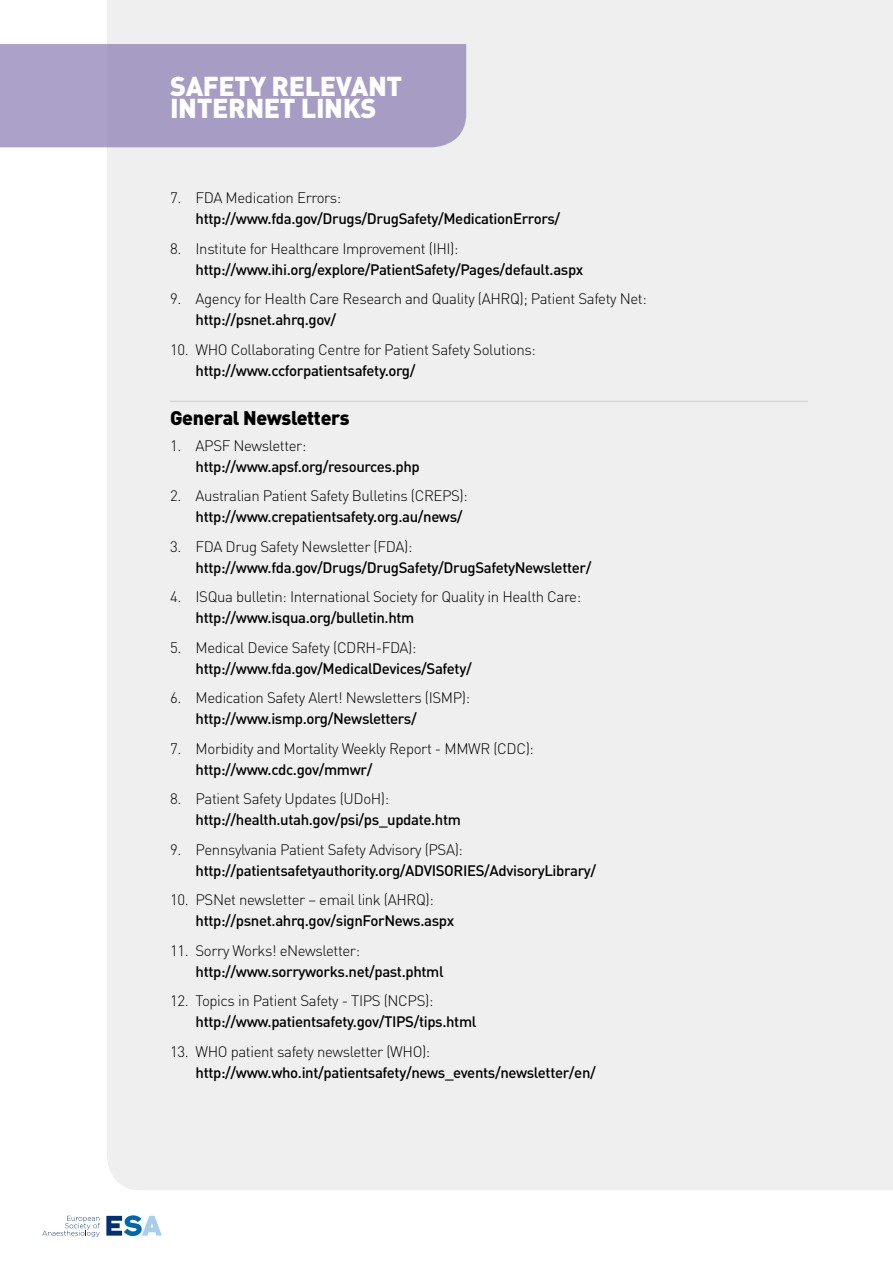
<style>
.page{position:relative;width:893px;height:1263px;background:#fff}
.page>*{position:absolute;margin:0;border:0;box-sizing:border-box;transform-origin:0 0}
.t1{font:900 27px/22.5px "DIN";letter-spacing:.08em;color:#fff}
.t2{font:900 19.5px "DIN";letter-spacing:-.02em;color:#000}
.t3{font:500 15px "DIN";letter-spacing:-.025em;color:#000}
.t4{font:300 15px "DIN";letter-spacing:-.025em;color:#000}
</style>
<div class="page">
<svg style="left:42px;top:1216px;width:58px;height:21px"></svg>
<svg style="left:106px;top:1215px;width:56px;height:21px"></svg>
<div style="left:107px;top:0;width:786px;height:1190px;background:#efeff0"></div>
<div style="left:0;top:44px;width:466px;height:103px;background:#a79cc4"></div>
<hr style="left:170px;top:401px;width:638px;height:1px;background:#d6d6d8">
<h1 class="t1" style="left:170px;top:73px;width:234px">safety relevant<br>INTERNET</h1>
<h1 class="t1" style="left:301px;top:96px;width:75px">links</h1>
<p class="t4" style="left:170px;top:189px;width:173px">7. FDA Medication Errors:</p>
<p class="t3" style="left:196px;top:209px;width:366px">http://www.fda.gov/Drugs/DrugSafety/MedicationErrors/</p>
<p class="t4" style="left:170px;top:239px;width:290px">8. Institute for Healthcare Improvement (IHI):</p>
<p class="t3" style="left:196px;top:260px;width:389px">http://www.ihi.org/explore/PatientSafety/Pages/default.aspx</p>
<p class="t4" style="left:170px;top:290px;width:478px">9. Agency for Health Care Research and Quality (AHRQ); Patient Safety Net:</p>
<p class="t3" style="left:196px;top:310px;width:142px">http://psnet.ahrq.gov/</p>
<p class="t4" style="left:170px;top:340px;width:367px">10. WHO Collaborating Centre for Patient Safety Solutions:</p>
<p class="t3" style="left:196px;top:361px;width:221px">http://www.ccforpatientsafety.org/</p>
<h2 class="t2" style="left:170px;top:405px;width:181px">General Newsletters</h2>
<p class="t4" style="left:170px;top:436px;width:138px">1. APSF Newsletter:</p>
<p class="t3" style="left:196px;top:457px;width:226px">http://www.apsf.org/resources.php</p>
<p class="t4" style="left:170px;top:487px;width:299px">2. Australian Patient Safety Bulletins (CREPS):</p>
<p class="t3" style="left:196px;top:507px;width:268px">http://www.crepatientsafety.org.au/news/</p>
<p class="t4" style="left:170px;top:537px;width:244px">3. FDA Drug Safety Newsletter (FDA):</p>
<p class="t3" style="left:196px;top:558px;width:397px">http://www.fda.gov/Drugs/DrugSafety/DrugSafetyNewsletter/</p>
<p class="t4" style="left:170px;top:588px;width:413px">4. ISQua bulletin: International Society for Quality in Health Care:</p>
<p class="t3" style="left:196px;top:608px;width:220px">http://www.isqua.org/bulletin.htm</p>
<p class="t4" style="left:170px;top:638px;width:248px">5. Medical Device Safety (CDRH-FDA):</p>
<p class="t3" style="left:196px;top:659px;width:278px">http://www.fda.gov/MedicalDevices/Safety/</p>
<p class="t4" style="left:170px;top:689px;width:302px">6. Medication Safety Alert! Newsletters (ISMP):</p>
<p class="t3" style="left:196px;top:709px;width:223px">http://www.ismp.org/Newsletters/</p>
<p class="t4" style="left:170px;top:739px;width:365px">7. Morbidity and Mortality Weekly Report - MMWR (CDC):</p>
<p class="t3" style="left:196px;top:760px;width:178px">http://www.cdc.gov/mmwr/</p>
<p class="t4" style="left:170px;top:790px;width:221px">8. Patient Safety Updates (UDoH):</p>
<p class="t3" style="left:196px;top:810px;width:267px">http://health.utah.gov/psi/ps_update.htm</p>
<p class="t4" style="left:170px;top:840px;width:294px">9. Pennsylvania Patient Safety Advisory (PSA):</p>
<p class="t3" style="left:196px;top:861px;width:402px">http://patientsafetyauthority.org/ADVISORIES/AdvisoryLibrary/</p>
<p class="t4" style="left:170px;top:891px;width:265px">10. PSNet newsletter – email link (AHRQ):</p>
<p class="t3" style="left:196px;top:911px;width:260px">http://psnet.ahrq.gov/signForNews.aspx</p>
<p class="t4" style="left:170px;top:941px;width:192px">11. Sorry Works! eNewsletter:</p>
<p class="t3" style="left:196px;top:962px;width:250px">http://www.sorryworks.net/past.phtml</p>
<p class="t4" style="left:170px;top:992px;width:265px">12. Topics in Patient Safety - TIPS (NCPS):</p>
<p class="t3" style="left:196px;top:1012px;width:282px">http://www.patientsafety.gov/TIPS/tips.html</p>
<p class="t4" style="left:170px;top:1042px;width:262px">13. WHO patient safety newsletter (WHO):</p>
<p class="t3" style="left:196px;top:1063px;width:402px">http://www.who.int/patientsafety/news_events/newsletter/en/</p>
</div>
